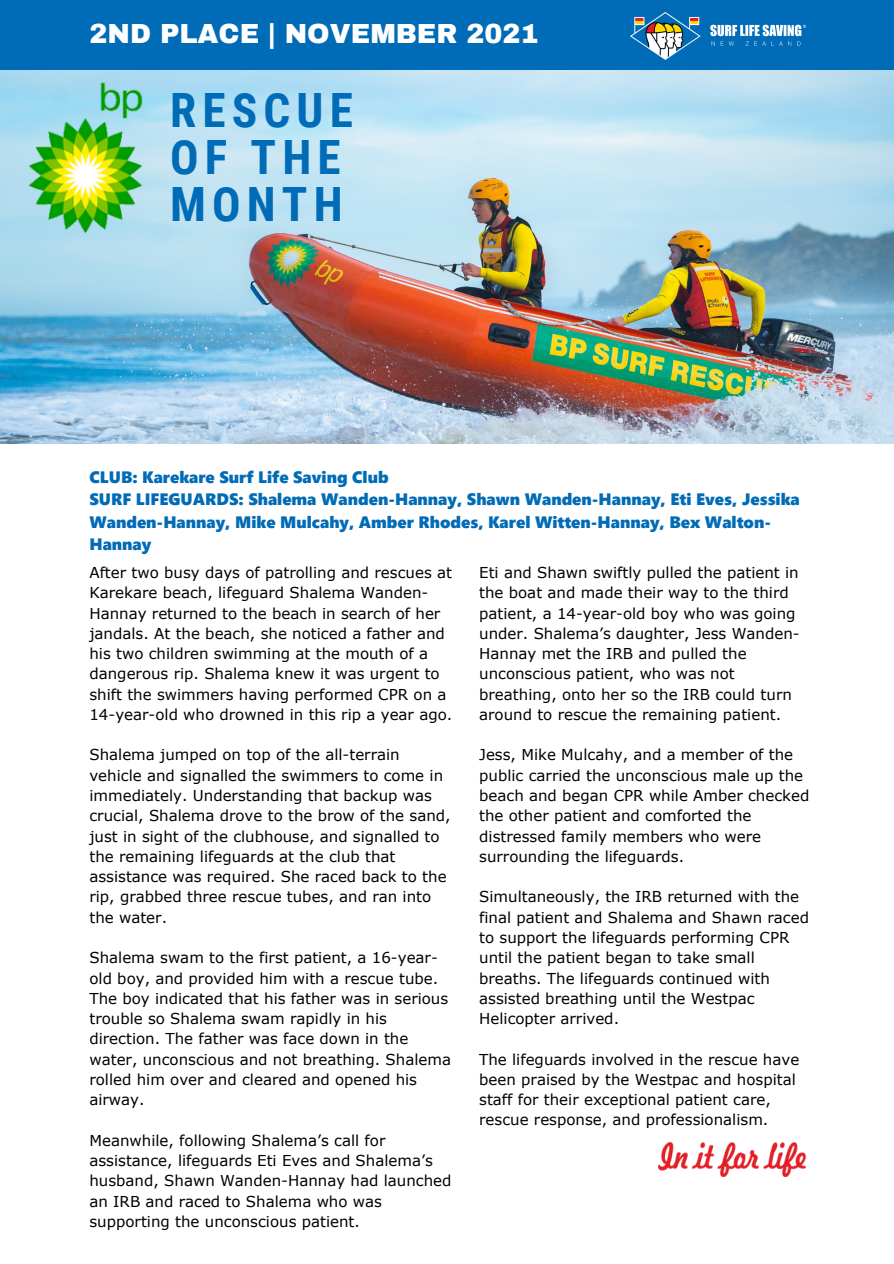
<style>
.page{position:relative;width:894px;height:1264px;background:#fff}
.page>*{position:absolute;margin:0;border:0;box-sizing:border-box;transform-origin:0 0}
.t1{font:700 47.25px/47px "Roboto Condensed";letter-spacing:.13em;color:#006bb6}
.t2{font:900 27px "Archivo";color:#fff}
.t3{font:16.5px/22.5px "Segoe UI Black";color:#006bb6}
.t4{font:15px/20.2px "Verdana";color:#000}
</style>
<div class="page">
<img style="left:0;top:70px;width:893px;height:374px">
<div style="left:0;top:0;width:893px;height:70px;background:#006bb6"></div>
<img style="left:0;top:70px;width:170px;height:200px">
<img style="left:658px;top:1142px;width:147px;height:34px">
<img style="left:630px;top:13px;width:175px;height:46px">
<p class="t2" style="left:89px;top:19px;width:450px">2ND PLACE | NOVEMBER 2021</p>
<p class="t1" style="left:170px;top:87px;width:184px">RESCUE<br>OF THE<br>MONTH</p>
<p class="t3" style="left:89px;top:465px;width:300px">CLUB: Karekare Surf Life Saving Club</p>
<p class="t3" style="left:89px;top:487px;width:711px">SURF LIFEGUARDS: Shalema Wanden-Hannay, Shawn Wanden-Hannay, Eti Eves, Jessika<br>Wanden-Hannay, Mike Mulcahy, Amber Rhodes, Karel Witten-Hannay, Bex Walton-<br>Hannay</p>
<p class="t4" style="left:89px;top:562px;width:364px">After two busy days of patrolling and rescues at Karekare beach, lifeguard Shalema Wanden-Hannay returned to the beach in search of her jandals. At the beach, she noticed a father and his two children swimming at the mouth of a dangerous rip. Shalema knew it was urgent to shift the swimmers having performed CPR on a 14-year-old who drowned in this rip a year ago.</p>
<p class="t4" style="left:89px;top:744px;width:362px">Shalema jumped on top of the all-terrain vehicle and signalled the swimmers to come in immediately. Understanding that backup was crucial, Shalema drove to the brow of the sand, just in sight of the clubhouse, and signalled to the remaining lifeguards at the club that assistance was required. She raced back to the rip, grabbed three rescue tubes, and ran into the water.</p>
<p class="t4" style="left:89px;top:947px;width:363px">Shalema swam to the first patient, a 16-year&shy;old boy, and provided him with a rescue tube.<br>The boy indicated that his father was in serious trouble so Shalema swam rapidly in his direction. The father was face down in the water, unconscious and not breathing. Shalema rolled him over and cleared and opened his airway.</p>
<p class="t4" style="left:89px;top:1129px;width:363px">Meanwhile, following Shalema’s call for assistance, lifeguards Eti Eves and Shalema’s husband, Shawn Wanden-Hannay had launched an IRB and raced to Shalema who was supporting the unconscious patient.</p>
<p class="t4" style="left:479px;top:562px;width:322px">Eti and Shawn swiftly pulled the patient in the boat and made their way to the third patient, a 14-year-old boy who was going under. Shalema’s daughter, Jess Wanden-Hannay met the IRB and pulled the unconscious patient, who was not breathing, onto her so the IRB could turn around to rescue the remaining patient.</p>
<p class="t4" style="left:479px;top:744px;width:331px">Jess, Mike Mulcahy, and a member of the public carried the unconscious male up the beach and began CPR while Amber checked the other patient and comforted the distressed family members who were surrounding the lifeguards.</p>
<p class="t4" style="left:479px;top:886px;width:331px">Simultaneously, the IRB returned with the final patient and Shalema and Shawn raced to support the lifeguards performing CPR until the patient began to take small breaths. The lifeguards continued with assisted breathing until the Westpac Helicopter arrived.</p>
<p class="t4" style="left:479px;top:1048px;width:321px">The lifeguards involved in the rescue have been praised by the Westpac and hospital staff for their exceptional patient care, rescue response, and professionalism.</p>
</div>
